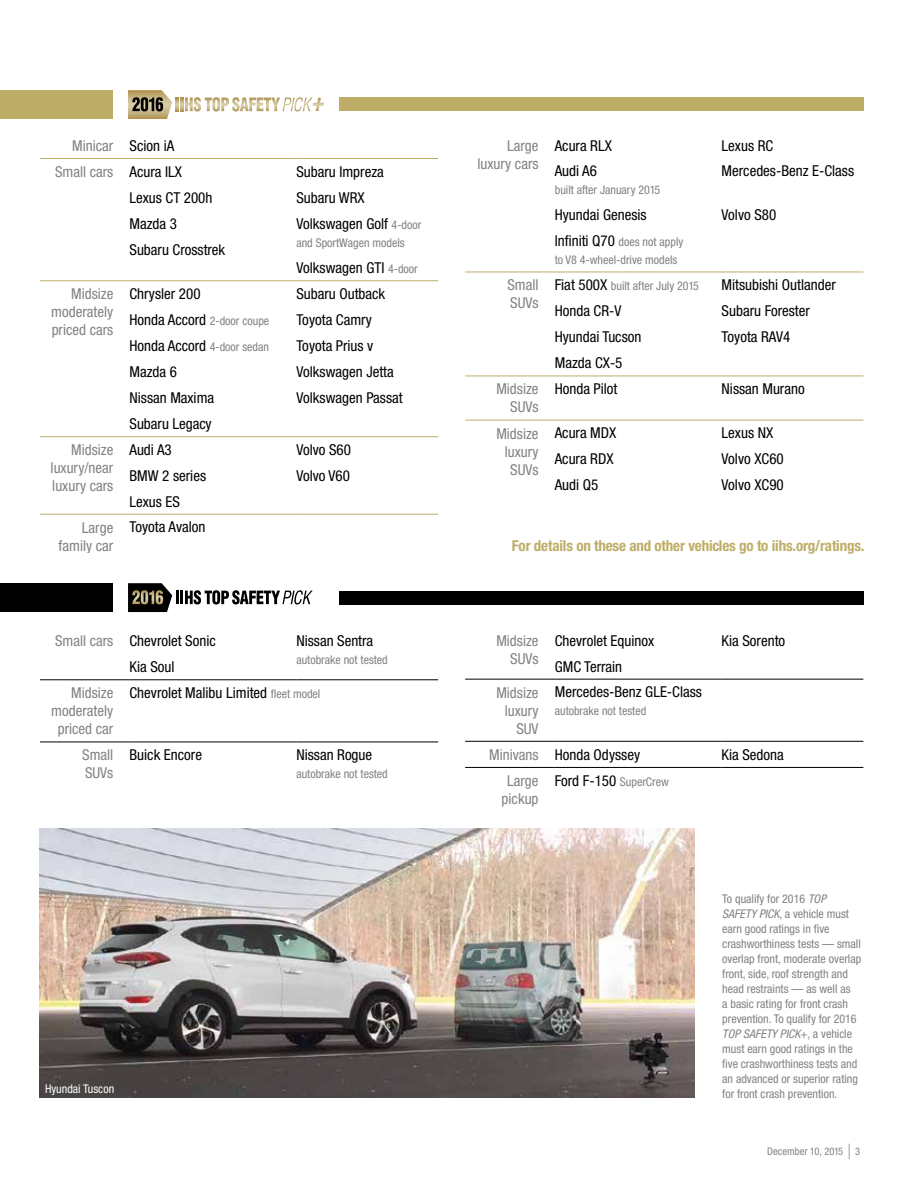
<style>
.page{position:relative;width:918px;height:1188px;background:#fff}
.page>*{position:absolute;margin:0;border:0;box-sizing:border-box;transform-origin:0 0}
.t1{font:condensed 15px/25.8px "Helvetica Neue LT Pro";color:#000}
.t2{font:condensed 15px/18px "Helvetica Neue LT Pro";color:#808285;text-align:right}
.t3{font:700 condensed 15px "Helvetica Neue LT Pro";letter-spacing:-.01em;color:#bead67}
.t4{font:condensed 12px/15px "Helvetica Neue LT Pro";color:#808285}
.t5{font:condensed 12px "Helvetica Neue LT Pro";color:#fff}
.t6{font:condensed 10.5px "Helvetica Neue LT Pro";letter-spacing:.005em;color:#808285}
.s1{color:#000}
.s2{font-size:12px;color:#808285}
.s3{color:#808285}
.s4{font-size:15px;color:#000}
.s5{font-style:italic}
.s6{font-size:21px}
</style>
<div class="page">
<div style="left:339px;top:97px;width:525px;height:14px;background:#bead67"></div>
<div style="left:339px;top:591px;width:525px;height:13px;background:#000"></div>
<div style="left:0;top:90px;width:113px;height:29px;background:#bead67"></div>
<div style="left:0;top:583px;width:113px;height:29px;background:#000"></div>
<svg style="left:128px;top:90px;width:196px;height:29px"></svg>
<svg style="left:128px;top:583px;width:185px;height:29px"></svg>
<hr style="left:40px;top:158px;width:90px;height:1px;background:#bead67">
<hr style="left:130px;top:158px;width:166px;height:1px;background:#bead67">
<hr style="left:296px;top:158px;width:142px;height:1px;background:#bead67">
<hr style="left:40px;top:280px;width:90px;height:1px;background:#bead67">
<hr style="left:130px;top:280px;width:166px;height:1px;background:#bead67">
<hr style="left:296px;top:280px;width:142px;height:1px;background:#bead67">
<hr style="left:40px;top:436px;width:90px;height:1px;background:#bead67">
<hr style="left:130px;top:436px;width:166px;height:1px;background:#bead67">
<hr style="left:296px;top:436px;width:142px;height:1px;background:#bead67">
<hr style="left:40px;top:514px;width:90px;height:1px;background:#bead67">
<hr style="left:130px;top:514px;width:166px;height:1px;background:#bead67">
<hr style="left:296px;top:514px;width:142px;height:1px;background:#bead67">
<hr style="left:465px;top:272px;width:90px;height:1px;background:#bead67">
<hr style="left:555px;top:272px;width:167px;height:1px;background:#bead67">
<hr style="left:722px;top:272px;width:141px;height:1px;background:#bead67">
<hr style="left:465px;top:376px;width:90px;height:1px;background:#bead67">
<hr style="left:555px;top:376px;width:167px;height:1px;background:#bead67">
<hr style="left:722px;top:376px;width:141px;height:1px;background:#bead67">
<hr style="left:465px;top:420px;width:90px;height:1px;background:#bead67">
<hr style="left:555px;top:420px;width:167px;height:1px;background:#bead67">
<hr style="left:722px;top:420px;width:141px;height:1px;background:#bead67">
<hr style="left:40px;top:679px;width:90px;height:1px;background:#000">
<hr style="left:130px;top:679px;width:166px;height:1px;background:#000">
<hr style="left:296px;top:679px;width:142px;height:1px;background:#000">
<hr style="left:40px;top:742px;width:90px;height:1px;background:#000">
<hr style="left:130px;top:742px;width:166px;height:1px;background:#000">
<hr style="left:296px;top:742px;width:142px;height:1px;background:#000">
<hr style="left:465px;top:741px;width:90px;height:1px;background:#000">
<hr style="left:555px;top:741px;width:167px;height:1px;background:#000">
<hr style="left:722px;top:741px;width:141px;height:1px;background:#000">
<hr style="left:465px;top:767px;width:90px;height:1px;background:#000">
<hr style="left:555px;top:767px;width:167px;height:1px;background:#000">
<hr style="left:722px;top:767px;width:141px;height:1px;background:#000">
<hr style="left:465px;top:679px;width:90px;height:1px;background:#000">
<hr style="left:555px;top:679px;width:167px;height:1px;background:#000">
<hr style="left:722px;top:679px;width:141px;height:1px;background:#000">
<img style="left:40px;top:828px;width:655px;height:270px">
<p class="t2" style="left:55px;top:132px;width:128px;line-height:26.1px;text-align:left;text-indent:17px">Minicar <span class="s1">Scion iA<br></span>Small cars <span class="s1">Acura ILX</span></p>
<p class="t1" style="left:296px;top:158px;width:89px">Subaru Impreza</p>
<p class="t1" style="left:130px;top:185px;width:84px">Lexus CT 200h</p>
<p class="t1" style="left:296px;top:185px;width:70px">Subaru WRX</p>
<p class="t1" style="left:130px;top:211px;width:97px">Mazda 3<br>Subaru Crosstrek</p>
<p class="t1" style="left:296px;top:211px;width:126px">Volkswagen Golf <span class="s2">4-door</span></p>
<p class="t4" style="left:296px;top:235px;width:110px">and SportWagen models</p>
<p class="t1" style="left:296px;top:255px;width:123px">Volkswagen GTI <span class="s2">4-door</span></p>
<p class="t2" style="left:51px;top:285px;width:64px;text-align:justify;text-indent:20px">Midsize moderately priced cars</p>
<p class="t1" style="left:130px;top:281px;width:72px">Chrysler 200</p>
<p class="t1" style="left:296px;top:281px;width:90px">Subaru Outback</p>
<p class="t1" style="left:130px;top:307px;width:141px">Honda Accord <span class="s2">2-door coupe</span></p>
<p class="t1" style="left:296px;top:307px;width:77px">Toyota Camry</p>
<p class="t1" style="left:130px;top:332px;width:141px">Honda Accord <span class="s2">4-door sedan</span></p>
<p class="t1" style="left:296px;top:332px;width:78px">Toyota Prius v</p>
<p class="t1" style="left:130px;top:358px;width:49px">Mazda 6</p>
<p class="t1" style="left:296px;top:358px;width:99px">Volkswagen Jetta</p>
<p class="t1" style="left:130px;top:384px;width:86px">Nissan Maxima</p>
<p class="t1" style="left:296px;top:384px;width:108px">Volkswagen Passat</p>
<p class="t1" style="left:130px;top:411px;width:84px">Subaru Legacy</p>
<p class="t2" style="left:51px;top:441px;width:64px;text-align:justify;text-indent:20px">Midsize luxury/near luxury cars</p>
<p class="t1" style="left:130px;top:437px;width:44px">Audi A3</p>
<p class="t1" style="left:296px;top:437px;width:56px">Volvo S60</p>
<p class="t1" style="left:130px;top:463px;width:78px">BMW 2 series</p>
<p class="t1" style="left:296px;top:463px;width:55px">Volvo V60</p>
<p class="t1" style="left:130px;top:488px;width:52px">Lexus ES</p>
<p class="t2" style="left:59px;top:518px;width:56px">Large family car</p>
<p class="t1" style="left:130px;top:514px;width:77px">Toyota Avalon</p>
<p class="t1" style="left:55px;top:627px;width:162px"><span class="s3">Small cars</span> Chevrolet Sonic</p>
<p class="t1" style="left:296px;top:627px;width:78px">Nissan Sentra</p>
<p class="t4" style="left:296px;top:652px;width:93px">autobrake not tested</p>
<p class="t1" style="left:130px;top:654px;width:46px">Kia Soul</p>
<p class="t2" style="left:51px;top:684px;width:64px">Midsize moderately priced car</p>
<p class="t1" style="left:130px;top:680px;width:192px">Chevrolet Malibu Limited <span class="s2">fleet model</span></p>
<p class="t2" style="left:82px;top:746px;width:33px;text-align:left">Small<br>SUVs</p>
<p class="t1" style="left:130px;top:742px;width:74px">Buick Encore</p>
<p class="t1" style="left:296px;top:742px;width:77px">Nissan Rogue</p>
<p class="t4" style="left:296px;top:766px;width:93px">autobrake not tested</p>
<p class="t5" style="left:45px;top:1082px;width:71px">Hyundai Tuscon</p>
<p class="t2" style="left:478px;top:136px;width:63px">Large luxury cars</p>
<p class="t1" style="left:555px;top:132px;width:59px">Acura RLX</p>
<p class="t1" style="left:722px;top:132px;width:53px">Lexus RC</p>
<p class="t1" style="left:722px;top:158px;width:134px">Mercedes-Benz E-Class</p>
<p class="t1" style="left:555px;top:158px;width:44px">Audi A6</p>
<p class="t4" style="left:555px;top:183px;width:107px">built after January 2015</p>
<p class="t1" style="left:555px;top:202px;width:93px">Hyundai Genesis</p>
<p class="t1" style="left:722px;top:202px;width:56px">Volvo S80</p>
<p class="t4" style="left:555px;top:233px;width:130px;line-height:18px"><span class="s4">Infiniti Q70</span> does not apply to V8 4-wheel-drive models</p>
<p class="t2" style="left:507px;top:276px;width:33px;text-align:left">Small<br>SUVs</p>
<p class="t4" style="left:555px;top:278px;width:146px"><span class="s4">Fiat 500X</span> built after July 2015</p>
<p class="t1" style="left:722px;top:272px;width:116px">Mitsubishi Outlander</p>
<p class="t1" style="left:555px;top:298px;width:68px">Honda CR-V</p>
<p class="t1" style="left:722px;top:298px;width:90px">Subaru Forester</p>
<p class="t1" style="left:555px;top:324px;width:88px">Hyundai Tucson</p>
<p class="t1" style="left:722px;top:324px;width:70px">Toyota RAV4</p>
<p class="t1" style="left:555px;top:350px;width:69px">Mazda CX-5</p>
<p class="t2" style="left:496px;top:380px;width:44px">Midsize<br>SUVs</p>
<p class="t1" style="left:555px;top:376px;width:64px">Honda Pilot</p>
<p class="t1" style="left:722px;top:376px;width:85px">Nissan Murano</p>
<p class="t2" style="left:496px;top:424px;width:44px">Midsize luxury<br>SUVs</p>
<p class="t1" style="left:555px;top:420px;width:63px">Acura MDX</p>
<p class="t1" style="left:722px;top:420px;width:53px">Lexus NX</p>
<p class="t1" style="left:555px;top:446px;width:60px">Acura RDX</p>
<p class="t1" style="left:722px;top:446px;width:64px">Volvo XC60</p>
<p class="t1" style="left:555px;top:472px;width:45px">Audi Q5</p>
<p class="t1" style="left:722px;top:472px;width:64px">Volvo XC90</p>
<p class="t3" style="left:512px;top:536px;width:354px">For details on these and other vehicles go to iihs.org/ratings.</p>
<p class="t2" style="left:496px;top:632px;width:44px">Midsize<br>SUVs</p>
<p class="t1" style="left:555px;top:627px;width:101px">Chevrolet Equinox</p>
<p class="t1" style="left:722px;top:627px;width:65px">Kia Sorento</p>
<p class="t1" style="left:555px;top:653px;width:69px">GMC Terrain</p>
<p class="t2" style="left:496px;top:683px;width:44px">Midsize luxury<br>SUV</p>
<p class="t1" style="left:555px;top:679px;width:149px">Mercedes-Benz GLE-Class</p>
<p class="t4" style="left:555px;top:704px;width:93px">autobrake not tested</p>
<p class="t1" style="left:489px;top:741px;width:152px"><span class="s3">Minivans</span> Honda Odyssey</p>
<p class="t1" style="left:722px;top:741px;width:64px">Kia Sedona</p>
<p class="t2" style="left:502px;top:771px;width:38px;text-align:center">Large pickup</p>
<p class="t1" style="left:555px;top:767px;width:116px">Ford F-150 <span class="s2">SuperCrew</span></p>
<p class="t4" style="left:722px;top:891px;width:141px">To qualify for 2016 <span class="s5">TOP<br>SAFETY PICK</span>, a vehicle must earn good ratings in five crashworthiness tests — small overlap front, moderate overlap front, side, roof strength and head restraints — as well as<br>a basic rating for front crash prevention. To qualify for 2016<br><span class="s5">TOP SAFETY PICK</span>+, a vehicle must earn good ratings in the five crashworthiness tests and an advanced or superior rating for front crash prevention.</p>
<p class="t6" style="left:767px;top:1145px;width:95px">December 10, 2015 <span class="s6">|</span> 3</p>
</div>
